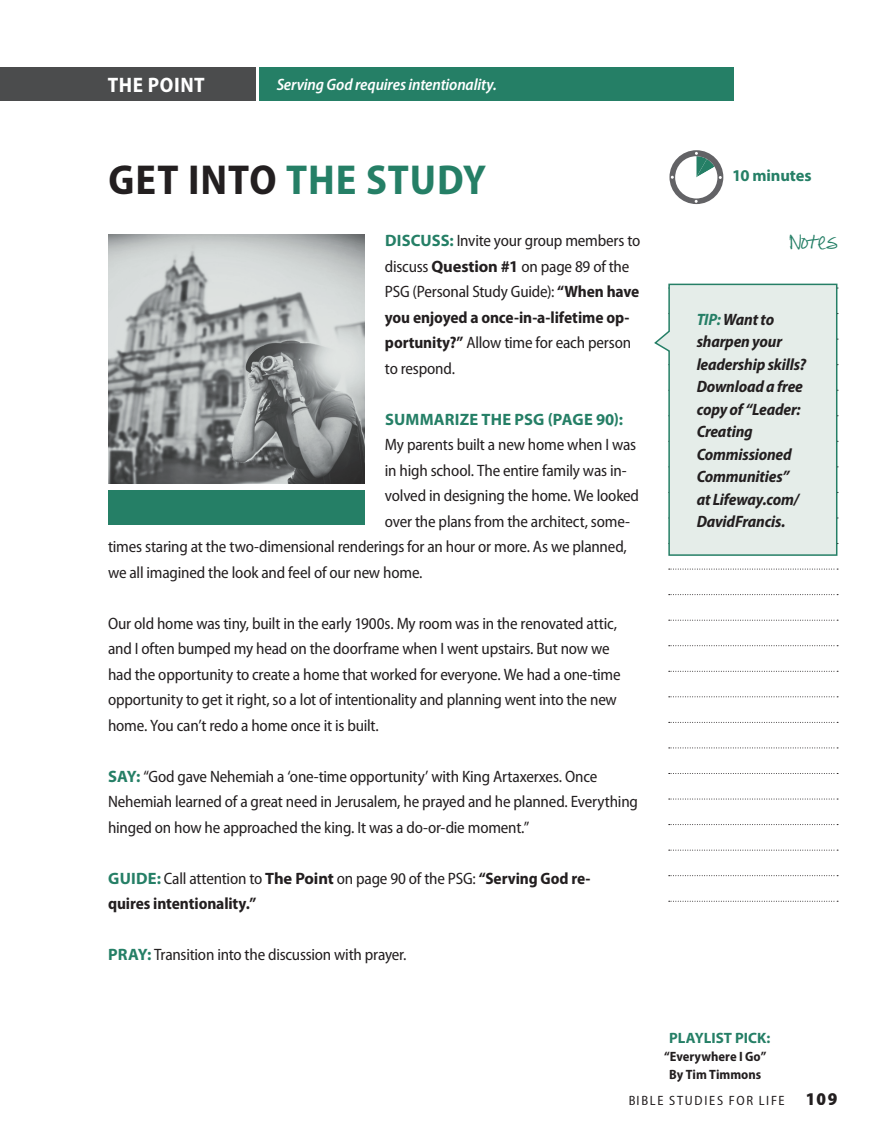
<style>
.page{position:relative;width:878px;height:1148px;background:#fff}
.page>*{position:absolute;margin:0;border:0;box-sizing:border-box;transform-origin:0 0}
.t1{font:700 semi-condensed 42px "Myriad Pro";letter-spacing:.02em;color:#257f66}
.t2{font:700 semi-condensed 21px "Myriad Pro";letter-spacing:.025em;color:#fff}
.t3{font:semi-condensed 16.5px/25.5px "Myriad Pro";letter-spacing:-.015em;color:#231f20}
.t4{font:italic 700 semi-condensed 16.5px/22.5px "Myriad Pro";letter-spacing:-.01em;color:#231f20}
.t5{font:700 semi-condensed 16.5px/25.5px "Myriad Pro";letter-spacing:-.005em;color:#231f20}
.t6{font:italic 600 semi-condensed 16.5px "Myriad Pro";letter-spacing:-.01em;color:#fff}
.t7{font:700 16.5px "Myriad Pro";letter-spacing:.005em;color:#257f66}
.t8{font:700 15px "Myriad Pro";color:#257f66}
.t9{font:15px "Pea Alesa";color:#257f66}
.t10{font:700 semi-condensed 13.5px/18px "Myriad Pro";color:#231f20;text-align:center}
.t11{font:semi-condensed 13.5px "Myriad Pro";letter-spacing:.125em;color:#231f20}
.s1{color:#231f20}
.s2{font-weight:700;font-stretch:normal;color:#257f66}
.s3{font-weight:700;font-stretch:normal}
.s4{font-weight:700}
.s5{font-stretch:normal;color:#257f66}
.s6{font-weight:400}
.s7{font-stretch:normal}
.s8{color:#257f66}
.s9{font-weight:900;font-size:18px}
</style>
<div class="page">
<svg style="left:668px;top:568px;width:170px;height:1px"></svg>
<svg style="left:668px;top:594px;width:170px;height:1px"></svg>
<svg style="left:668px;top:620px;width:170px;height:1px"></svg>
<svg style="left:668px;top:645px;width:170px;height:1px"></svg>
<svg style="left:668px;top:671px;width:170px;height:1px"></svg>
<svg style="left:668px;top:696px;width:170px;height:1px"></svg>
<svg style="left:668px;top:722px;width:170px;height:1px"></svg>
<svg style="left:668px;top:747px;width:170px;height:1px"></svg>
<svg style="left:668px;top:773px;width:170px;height:1px"></svg>
<svg style="left:668px;top:798px;width:170px;height:1px"></svg>
<svg style="left:668px;top:824px;width:170px;height:1px"></svg>
<svg style="left:668px;top:849px;width:170px;height:1px"></svg>
<svg style="left:668px;top:875px;width:170px;height:1px"></svg>
<svg style="left:668px;top:900px;width:170px;height:1px"></svg>
<div style="left:259px;top:68px;width:474px;height:33px;background:#257f66"></div>
<svg style="left:654px;top:283px;width:184px;height:273px;background:#e5ede9"></svg>
<div style="left:108px;top:490px;width:256px;height:34px;background:#257f66"></div>
<svg style="left:669px;top:150px;width:54px;height:54px"></svg>
<img style="left:108px;top:234px;width:256px;height:250px">
<div style="left:0;top:68px;width:256px;height:33px;background:#4b4c4d"></div>
<p class="t2" style="left:108px;top:72px;width:98px">THE POINT</p>
<p class="t6" style="left:277px;top:75px;width:222px">Serving God requires intentionality.</p>
<h1 class="t1" style="left:108px;top:152px;width:379px"><span class="s1">GET INTO</span> THE STUDY</h1>
<p class="t3" style="left:385px;top:227px;width:257px"><span class="s2">DISCUSS:</span> Invite your group members to discuss <span class="s3">Question #1</span> on page 89 of the PSG (Personal Study Guide): <span class="s4">“When have you enjoyed a once-in-a-lifetime op&shy;portunity?”</span> Allow time for each person to respond.</p>
<p class="t7" style="left:385px;top:408px;width:239px">SUMMARIZE THE PSG (PAGE 90):</p>
<p class="t3" style="left:385px;top:431px;width:253px">My parents built a new home when I was</p>
<p class="t3" style="left:385px;top:457px;width:243px">in high school. The entire family was in-</p>
<p class="t3" style="left:385px;top:482px;width:255px">volved in designing the home. We looked</p>
<p class="t3" style="left:385px;top:508px;width:246px">over the plans from the architect, some-</p>
<p class="t3" style="left:108px;top:533px;width:520px">times staring at the two-dimensional renderings for an hour or more. As we planned,</p>
<p class="t3" style="left:108px;top:559px;width:316px">we all imagined the look and feel of our new home.</p>
<p class="t3" style="left:108px;top:610px;width:514px">Our old home was tiny, built in the early 1900s. My room was in the renovated attic, and I often bumped my head on the doorframe when I went upstairs. But now we had the opportunity to create a home that worked for everyone. We had a one-time opportunity to get it right, so a lot of intentionality and planning went into the new home. You can’t redo a home once it is built.</p>
<p class="t3" style="left:108px;top:763px;width:531px"><span class="s2">SAY:</span> “God gave Nehemiah a ‘one-time opportunity’ with King Artaxerxes. Once<br>Nehemiah learned of a great need in Jerusalem, he prayed and he planned. Everything hinged on how he approached the king. It was a do-or-die moment.”</p>
<p class="t5" style="left:108px;top:865px;width:484px"><span class="s5">GUIDE:</span> <span class="s6">Call attention to</span> <span class="s7">The Point</span> <span class="s6">on page 90 of the PSG:</span> “Serving God re&shy;quires intentionality.”</p>
<p class="t3" style="left:108px;top:941px;width:300px"><span class="s2">PRAY:</span> Transition into the discussion with prayer.</p>
<p class="t7" style="left:732px;top:165px;width:81px">10 minutes</p>
<p class="t9" style="left:790px;top:239px;width:49px">Notes</p>
<p class="t4" style="left:696px;top:307px;width:111px"><span class="s8">TIP:</span> Want to sharpen your leadership skills?<br>Download a free copy of “Leader:<br>Creating<br>Commissioned<br>Communities” at Lifeway.com/<br>DavidFrancis.</p>
<p class="t8" style="left:669px;top:1028px;width:103px">PLAYLIST PICK:</p>
<p class="t10" style="left:664px;top:1047px;width:104px">“Everywhere I Go”<br>By Tim Timmons</p>
<p class="t11" style="left:628px;top:1092px;width:211px">BIBLE STUDIES FOR LIFE <span class="s9">109</span></p>
</div>
